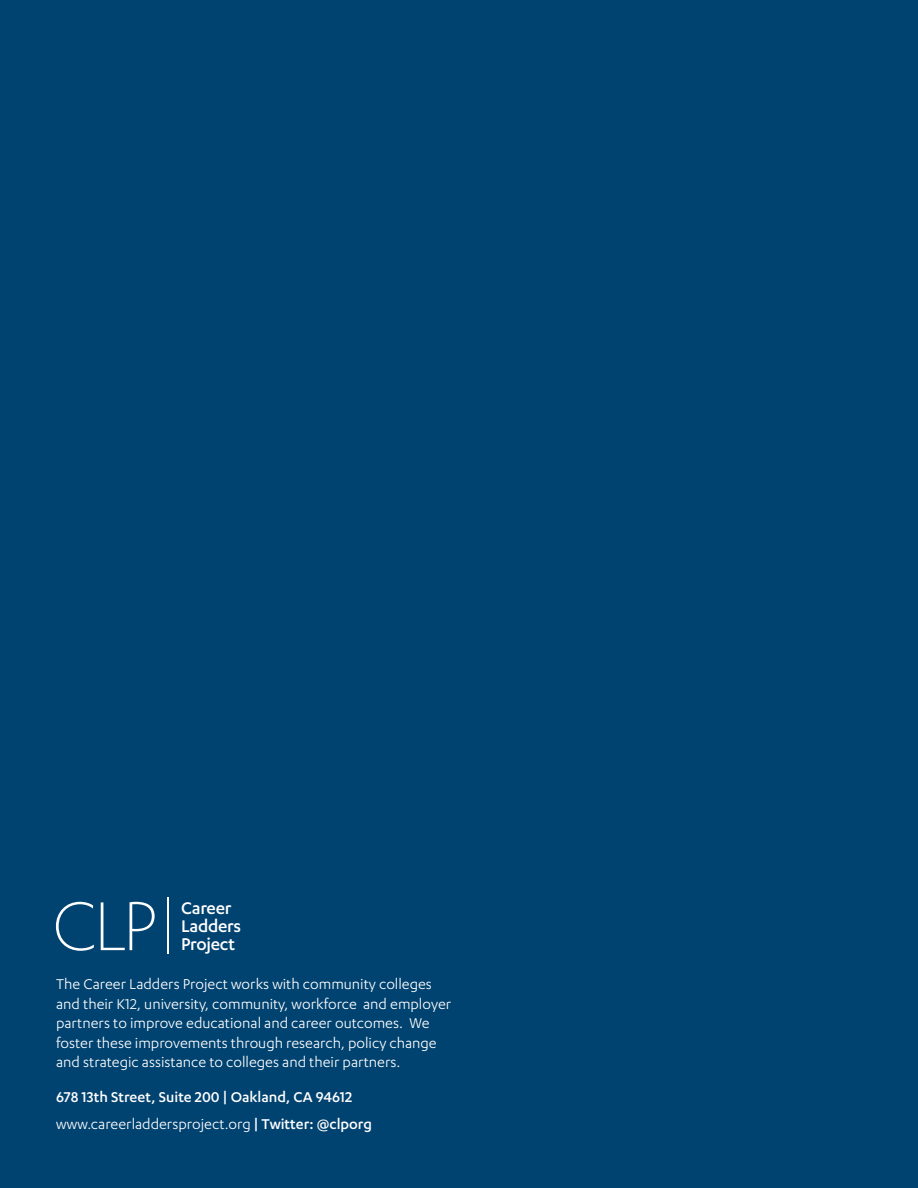
<style>
.page{position:relative;width:918px;height:1188px;background:#004270}
.page>*{position:absolute;margin:0;border:0;box-sizing:border-box;transform-origin:0 0}
.t1{font:500 19.65px/17.9px "Karbon";letter-spacing:-.015em;color:#fff}
.t2{font:16.5px/19.5px "Karbon";color:#fff}
.t3{font:500 16.5px/27px "Karbon";color:#fff}
.s1{font-weight:400}
</style>
<div class="page">
<svg style="left:56px;top:902px;width:38px;height:49px"></svg>
<svg style="left:101px;top:902px;width:54px;height:48px"></svg>
<hr style="left:167px;top:898px;width:1px;height:55px;background:#fff">
<p class="t1" style="left:181px;top:899px;width:62px">Career<br>Ladders<br>Project</p>
<p class="t2" style="left:56px;top:974px;width:397px">The Career Ladders Project works with community colleges and their K12, university, community, workforce and employer partners to improve educational and career outcomes. We foster these improvements through research, policy change and strategic assistance to colleges and their partners.</p>
<p class="t3" style="left:56px;top:1083px;width:317px">678 13th Street, Suite 200 | Oakland, CA 94612 <span class="s1">www.careerladdersproject.org</span> | Twitter: @clporg</p>
</div>
